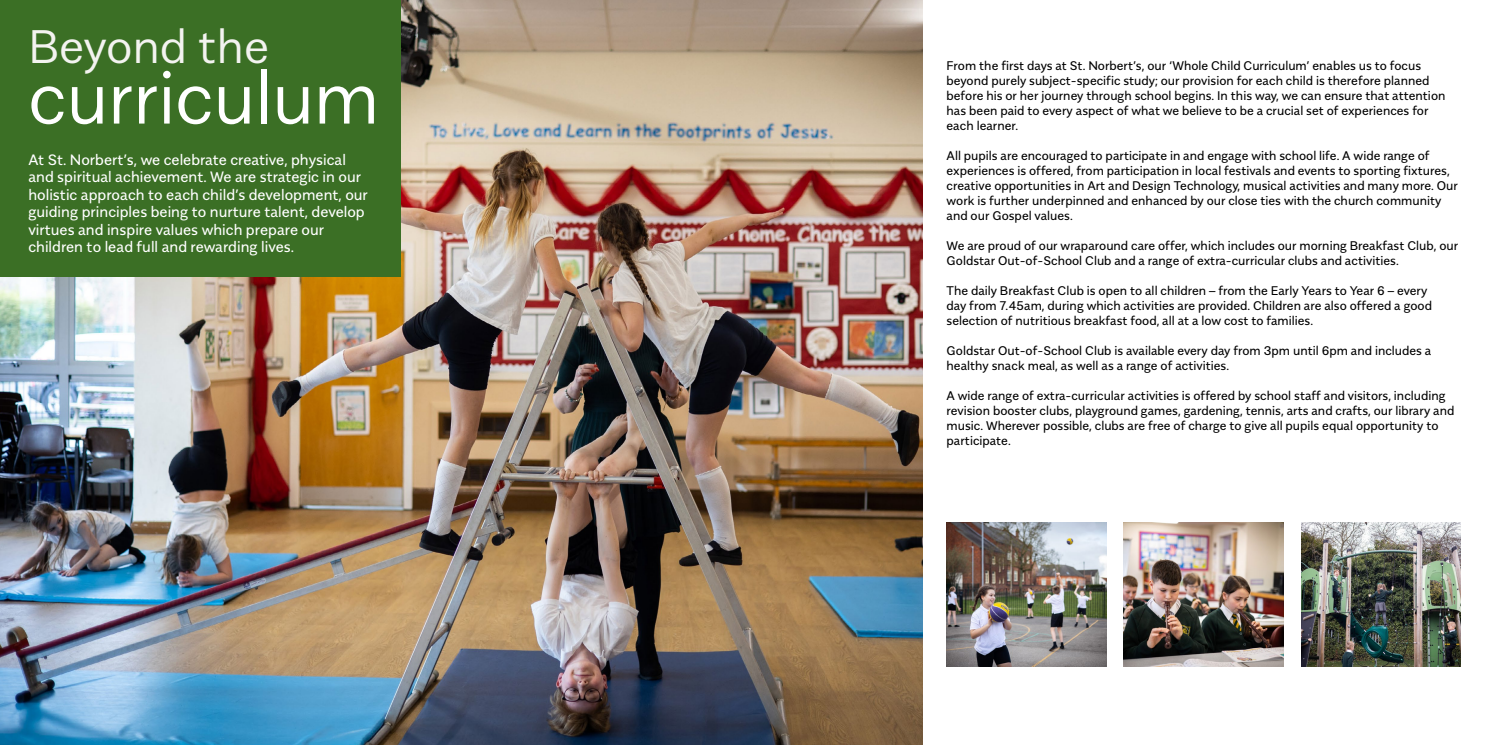
<style>
.page{position:relative;width:1489px;height:745px;background:#fff}
.page>*{position:absolute;margin:0;border:0;box-sizing:border-box;transform-origin:0 0}
.t1{font:300 73.5px "Alergia Normal";color:#fff}
.t2{font:300 46.88px "Alergia Normal";color:#f3f3f0}
.t3{font:15px/17.5px "Alergia Normal";color:#fff}
.t4{font:12.5px/15px "Alergia Normal";color:#000}
</style>
<div class="page">
<img style="left:0;top:0;width:922px;height:744px">
<div style="left:0;top:0;width:400px;height:276px;background:#3b6f25"></div>
<img style="left:946px;top:522px;width:160px;height:144px">
<img style="left:1301px;top:522px;width:159px;height:144px">
<img style="left:1123px;top:522px;width:160px;height:144px">
<h2 class="t2" style="left:28px;top:11px;width:242px">Beyond the</h2>
<h1 class="t1" style="left:28px;top:41px;width:353px">curriculum</h1>
<p class="t3" style="left:28px;top:149px;width:341px">At St. Norbert’s, we celebrate creative, physical and spiritual achievement. We are strategic in our holistic approach to each child’s development, our guiding principles being to nurture talent, develop virtues and inspire values which prepare our children to lead full and rewarding lives.</p>
<p class="t4" style="left:946px;top:57px;width:500px">From the first days at St. Norbert’s, our ‘Whole Child Curriculum’ enables us to focus beyond purely subject-specific study; our provision for each child is therefore planned before his or her journey through school begins. In this way, we can ensure that attention has been paid to every aspect of what we believe to be a crucial set of experiences for each learner.</p>
<p class="t4" style="left:946px;top:147px;width:513px">All pupils are encouraged to participate in and engage with school life. A wide range of experiences is offered, from participation in local festivals and events to sporting fixtures, creative opportunities in Art and Design Technology, musical activities and many more. Our work is further underpinned and enhanced by our close ties with the church community and our Gospel values.</p>
<p class="t4" style="left:946px;top:237px;width:513px">We are proud of our wraparound care offer, which includes our morning Breakfast Club, our<br>Goldstar Out-of-School Club and a range of extra-curricular clubs and activities.</p>
<p class="t4" style="left:946px;top:282px;width:487px">The daily Breakfast Club is open to all children – from the Early Years to Year 6 – every day from 7.45am, during which activities are provided. Children are also offered a good selection of nutritious breakfast food, all at a low cost to families.</p>
<p class="t4" style="left:946px;top:342px;width:486px">Goldstar Out-of-School Club is available every day from 3pm until 6pm and includes a healthy snack meal, as well as a range of activities.</p>
<p class="t4" style="left:946px;top:387px;width:509px">A wide range of extra-curricular activities is offered by school staff and visitors, including revision booster clubs, playground games, gardening, tennis, arts and crafts, our library and music. Wherever possible, clubs are free of charge to give all pupils equal opportunity to participate.</p>
</div>
